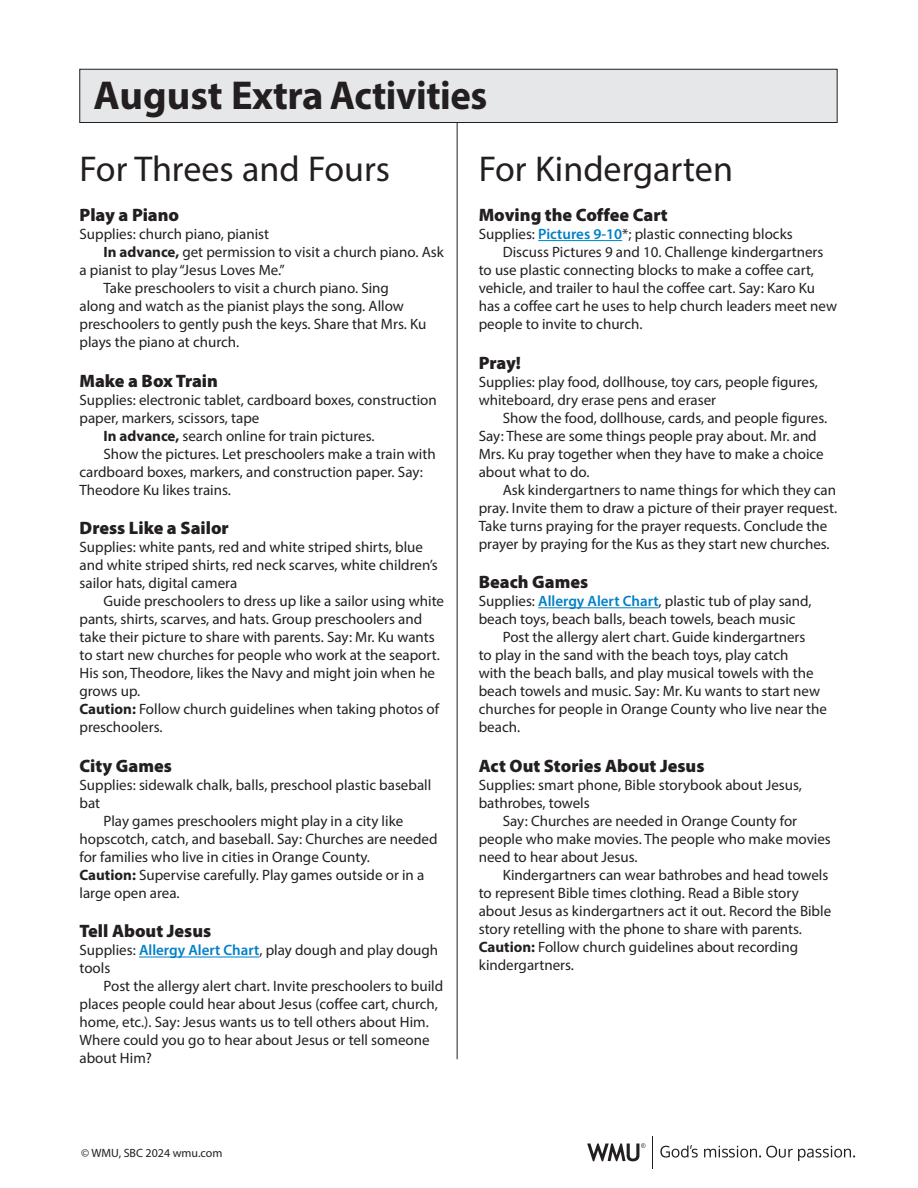
<style>
.page{position:relative;width:918px;height:1188px;background:#fff}
.page>*{position:absolute;margin:0;border:0;box-sizing:border-box;transform-origin:0 0}
.t1{font:700 40.5px "Myriad Pro";letter-spacing:-.01em;color:#231f20}
.t2{font:36px "Myriad Pro";color:#231f20}
.t3{font:900 18px "Myriad Pro";color:#231f20}
.t4{font:15px/18px "Myriad Pro";color:#231f20}
.t5{font:12px "Myriad Pro";color:#231f20}
.s1{font-weight:700}
.s2{font-weight:600;color:#0080c7}
</style>
<div class="page">
<div style="left:80px;top:69px;width:757px;height:54px;background:#e6e7e9"></div>
<div style="left:79px;top:69px;width:758px;height:54px;border:1px solid #231f20"></div>
<hr style="left:139px;top:957px;width:120px;height:1px;background:#0080c7">
<hr style="left:538px;top:240px;width:84px;height:1px;background:#0080c7">
<hr style="left:538px;top:607px;width:121px;height:1px;background:#0080c7">
<hr style="left:457px;top:123px;width:1px;height:936px;background:#231f20">
<hr style="left:652px;top:1136px;width:1px;height:33px;background:#231f20">
<svg style="left:587px;top:1143px;width:59px;height:18px"></svg>
<svg style="left:660px;top:1145px;width:38px;height:13px"></svg>
<svg style="left:704px;top:1146px;width:151px;height:15px"></svg>
<p class="t1" style="left:94px;top:69px;width:395px">August Extra Activities</p>
<p class="t2" style="left:80px;top:147px;width:312px">For Threes and Fours</p>
<p class="t3" style="left:80px;top:203px;width:101px">Play a Piano</p>
<p class="t4" style="left:80px;top:225px;width:191px">Supplies: church piano, pianist</p>
<p class="t4" style="left:80px;top:243px;width:366px;text-indent:24px"><span class="s1">In advance,</span> get permission to visit a church piano. Ask a pianist to play “Jesus Loves Me.”</p>
<p class="t4" style="left:80px;top:279px;width:348px;text-indent:24px">Take preschoolers to visit a church piano. Sing along and watch as the pianist plays the song. Allow preschoolers to gently push the keys. Share that Mrs. Ku plays the piano at church.</p>
<p class="t3" style="left:80px;top:369px;width:140px">Make a Box Train</p>
<p class="t4" style="left:80px;top:390px;width:359px">Supplies: electronic tablet, cardboard boxes, construction paper, markers, scissors, tape</p>
<p class="t4" style="left:104px;top:426px;width:273px"><span class="s1">In advance,</span> search online for train pictures.</p>
<p class="t4" style="left:80px;top:444px;width:358px;text-indent:24px">Show the pictures. Let preschoolers make a train with cardboard boxes, markers, and construction paper. Say:<br>Theodore Ku likes trains.</p>
<p class="t3" style="left:80px;top:516px;width:151px">Dress Like a Sailor</p>
<p class="t4" style="left:80px;top:538px;width:360px">Supplies: white pants, red and white striped shirts, blue and white striped shirts, red neck scarves, white children’s sailor hats, digital camera</p>
<p class="t4" style="left:80px;top:592px;width:366px;text-indent:24px">Guide preschoolers to dress up like a sailor using white pants, shirts, scarves, and hats. Group preschoolers and take their picture to share with parents. Say: Mr. Ku wants to start new churches for people who work at the seaport.<br>His son, Theodore, likes the Navy and might join when he grows up.</p>
<p class="t4" style="left:80px;top:700px;width:361px"><span class="s1">Caution:</span> Follow church guidelines when taking photos of preschoolers.</p>
<p class="t3" style="left:80px;top:754px;width:94px">City Games</p>
<p class="t4" style="left:80px;top:776px;width:353px">Supplies: sidewalk chalk, balls, preschool plastic baseball bat</p>
<p class="t4" style="left:80px;top:812px;width:360px;text-indent:24px">Play games preschoolers might play in a city like hopscotch, catch, and baseball. Say: Churches are needed for families who live in cities in Orange County.</p>
<p class="t4" style="left:80px;top:866px;width:346px"><span class="s1">Caution:</span> Supervise carefully. Play games outside or in a large open area.</p>
<p class="t3" style="left:80px;top:919px;width:133px">Tell About Jesus</p>
<p class="t4" style="left:80px;top:941px;width:360px">Supplies: <span class="s2">Allergy Alert Chart</span>, play dough and play dough tools</p>
<p class="t4" style="left:80px;top:977px;width:365px;text-indent:24px">Post the allergy alert chart. Invite preschoolers to build places people could hear about Jesus (coffee cart, church, home, etc.). Say: Jesus wants us to tell others about Him.<br>Where could you go to hear about Jesus or tell someone about Him?</p>
<p class="t2" style="left:479px;top:147px;width:256px">For Kindergarten</p>
<p class="t3" style="left:479px;top:203px;width:191px">Moving the Coffee Cart</p>
<p class="t4" style="left:479px;top:225px;width:315px">Supplies: <span class="s2">Pictures 9-10</span>*; plastic connecting blocks</p>
<p class="t4" style="left:479px;top:243px;width:360px;text-indent:24px">Discuss Pictures 9 and 10. Challenge kindergartners to use plastic connecting blocks to make a coffee cart, vehicle, and trailer to haul the coffee cart. Say: Karo Ku has a coffee cart he uses to help church leaders meet new people to invite to church.</p>
<p class="t3" style="left:479px;top:351px;width:44px">Pray!</p>
<p class="t4" style="left:479px;top:372px;width:341px">Supplies: play food, dollhouse, toy cars, people figures, whiteboard, dry erase pens and eraser</p>
<p class="t4" style="left:479px;top:408px;width:350px;text-indent:24px">Show the food, dollhouse, cards, and people figures.<br>Say: These are some things people pray about. Mr. and Mrs. Ku pray together when they have to make a choice about what to do.</p>
<p class="t4" style="left:479px;top:480px;width:360px;text-indent:24px">Ask kindergartners to name things for which they can pray. Invite them to draw a picture of their prayer request.<br>Take turns praying for the prayer requests. Conclude the prayer by praying for the Kus as they start new churches.</p>
<p class="t3" style="left:479px;top:570px;width:111px">Beach Games</p>
<p class="t4" style="left:479px;top:592px;width:334px">Supplies: <span class="s2">Allergy Alert Chart</span>, plastic tub of play sand, beach toys, beach balls, beach towels, beach music</p>
<p class="t4" style="left:479px;top:628px;width:350px;text-indent:24px">Post the allergy alert chart. Guide kindergartners<br>to play in the sand with the beach toys, play catch<br>with the beach balls, and play musical towels with the beach towels and music. Say: Mr. Ku wants to start new churches for people in Orange County who live near the beach.</p>
<p class="t3" style="left:479px;top:754px;width:227px">Act Out Stories About Jesus</p>
<p class="t4" style="left:479px;top:776px;width:325px">Supplies: smart phone, Bible storybook about Jesus, bathrobes, towels</p>
<p class="t4" style="left:479px;top:812px;width:354px;text-indent:24px">Say: Churches are needed in Orange County for people who make movies. The people who make movies need to hear about Jesus.</p>
<p class="t4" style="left:479px;top:866px;width:354px;text-indent:24px">Kindergartners can wear bathrobes and head towels to represent Bible times clothing. Read a Bible story about Jesus as kindergartners act it out. Record the Bible story retelling with the phone to share with parents.</p>
<p class="t4" style="left:479px;top:938px;width:321px"><span class="s1">Caution:</span> Follow church guidelines about recording kindergartners.</p>
<p class="t5" style="left:81px;top:1145px;width:143px">© WMU, SBC 2024 wmu.com</p>
</div>
